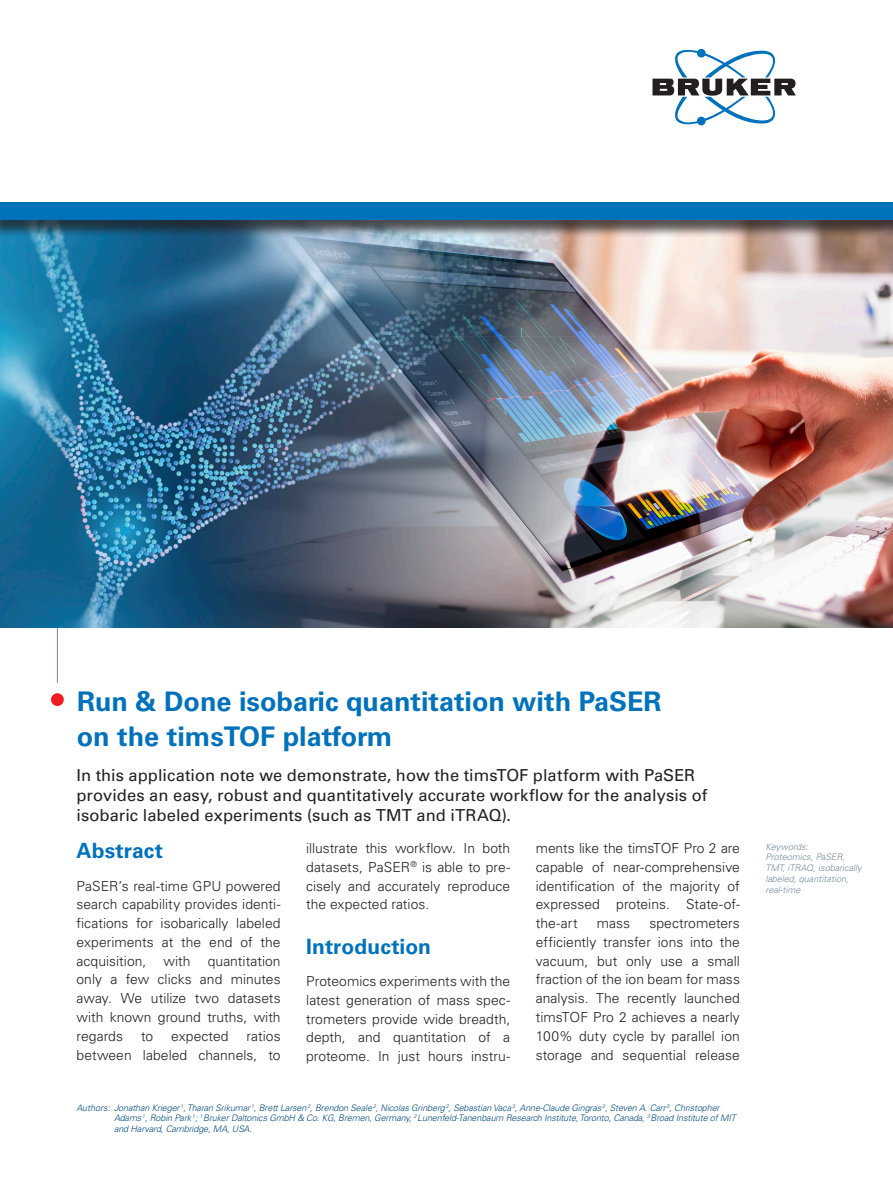
<style>
.page{position:relative;width:893px;height:1187px;background:#fff}
.page>*{position:absolute;margin:0;border:0;box-sizing:border-box;transform-origin:0 0}
.application_headline{font:700 27px/34.5px "Univers LT Std";color:#0072bc}
.application_subhead{font:700 21px "Univers LT Std";letter-spacing:.005em;color:#0072bc}
.Application_subhead{font:16.5px/19.8px "Univers LT Std";letter-spacing:.005em;color:#231f20}
.application_body{font:300 13.8px/18.8px "Univers LT Std";color:#231f20;text-align:justify}
.Application_Authors{font:italic 300 9px/10.8px "Univers LT Std";letter-spacing:-.015em;color:#004a7f}
.Application_Keywords{font:italic 300 9px/10.8px "Univers LT Std";color:#738a95}
</style>
<div class="page">
<svg style="left:652px;top:48px;width:144px;height:78px"></svg>
<hr style="left:57px;top:617px;width:1px;height:66px;background:#738a95">
<div style="left:51px;top:693px;width:13px;height:13px;background:#ee1d23;border-radius:50%"></div>
<img style="left:0;top:238px;width:893px;height:389px">
<div style="left:0;top:204px;width:893px;height:34px;background:#231f20;opacity:.75"></div>
<div style="left:0;top:202px;width:893px;height:17px;background:#0072bc"></div>
<p class="application_headline" style="left:77px;top:684px;width:586px">Run &amp; Done isobaric quantitation with PaSER on the timsTOF platform</p>
<p class="Application_subhead" style="left:77px;top:765px;width:632px">In this application note we demonstrate, how the timsTOF platform with PaSER provides an easy, robust and quantitatively accurate workflow for the analysis of isobaric labeled experiments (such as TMT and iTRAQ).</p>
<p class="application_subhead" style="left:77px;top:838px;width:88px">Abstract</p>
<p class="application_body" style="left:77px;top:876px;width:206px">PaSER’s real-time GPU powered search capability provides identi&shy;fications for isobarically labeled experiments at the end of the acquisition, with quantitation only a few clicks and minutes away. We utilize two datasets with known ground truths, with regards</p>
<p class="application_body" style="left:77px;top:1026px;width:206px;text-align:right">ratios<br>between labeled channels, to</p>
<p class="application_body" style="left:141px;top:1026px;width:14px">to</p>
<p class="application_body" style="left:171px;top:1026px;width:59px">expected</p>
<p class="application_body" style="left:306px;top:838px;width:206px">illustrate this workflow. In both datasets, PaSER<sup>®</sup> is able to pre&shy;cisely and accurately reproduce the expected ratios.</p>
<p class="application_subhead" style="left:306px;top:933px;width:126px">Introduction</p>
<p class="application_body" style="left:306px;top:971px;width:206px">Proteomics experiments with the latest generation of mass spec&shy;trometers provide wide breadth, depth, and quantitation of a proteome. In just hours instru-</p>
<p class="application_body" style="left:536px;top:838px;width:206px">ments like the timsTOF Pro 2 are capable of near-comprehensive identification of the majority of expressed proteins. State-of&shy;the-art</p>
<p class="application_body" style="left:536px;top:913px;width:206px;text-indent:114px">spectrometers efficiently transfer ions into the vacuum, but only use a small fraction of the ion beam for mass analysis. The recently launched timsTOF Pro 2 achieves a nearly 100% duty cycle by parallel ion storage and sequential release</p>
<p class="application_body" style="left:597px;top:913px;width:35px">mass</p>
<p class="Application_Authors" style="left:114px;top:1101px;width:623px;text-indent:-38px">Authors: Jonathan Krieger <sup>1</sup>, Tharan Srikumar <sup>1</sup>, Brett Larsen <sup>2</sup>, Brendon Seale <sup>2</sup>, Nicolas Grinberg <sup>2</sup>, Sebastian Vaca <sup>3</sup>, Anne-Claude Gingras <sup>2</sup>, Steven A. Carr <sup>3</sup>, Christopher<br>Adams <sup>1</sup>, Robin Park <sup>1</sup>; <sup>1</sup>Bruker Daltonics GmbH &amp; Co. KG, Bremen, Germany, <sup>2</sup>Lunenfeld-Tanenbaum Research Institute, Toronto, Canada, <sup>3</sup>Broad Institute of MIT and Harvard, Cambridge, MA, USA.</p>
<p class="Application_Keywords" style="left:765px;top:841px;width:98px">Keywords:<br>Proteomics, PaSER,<br>TMT, iTRAQ, isobarically labeled, quantitation, real-time</p>
</div>
